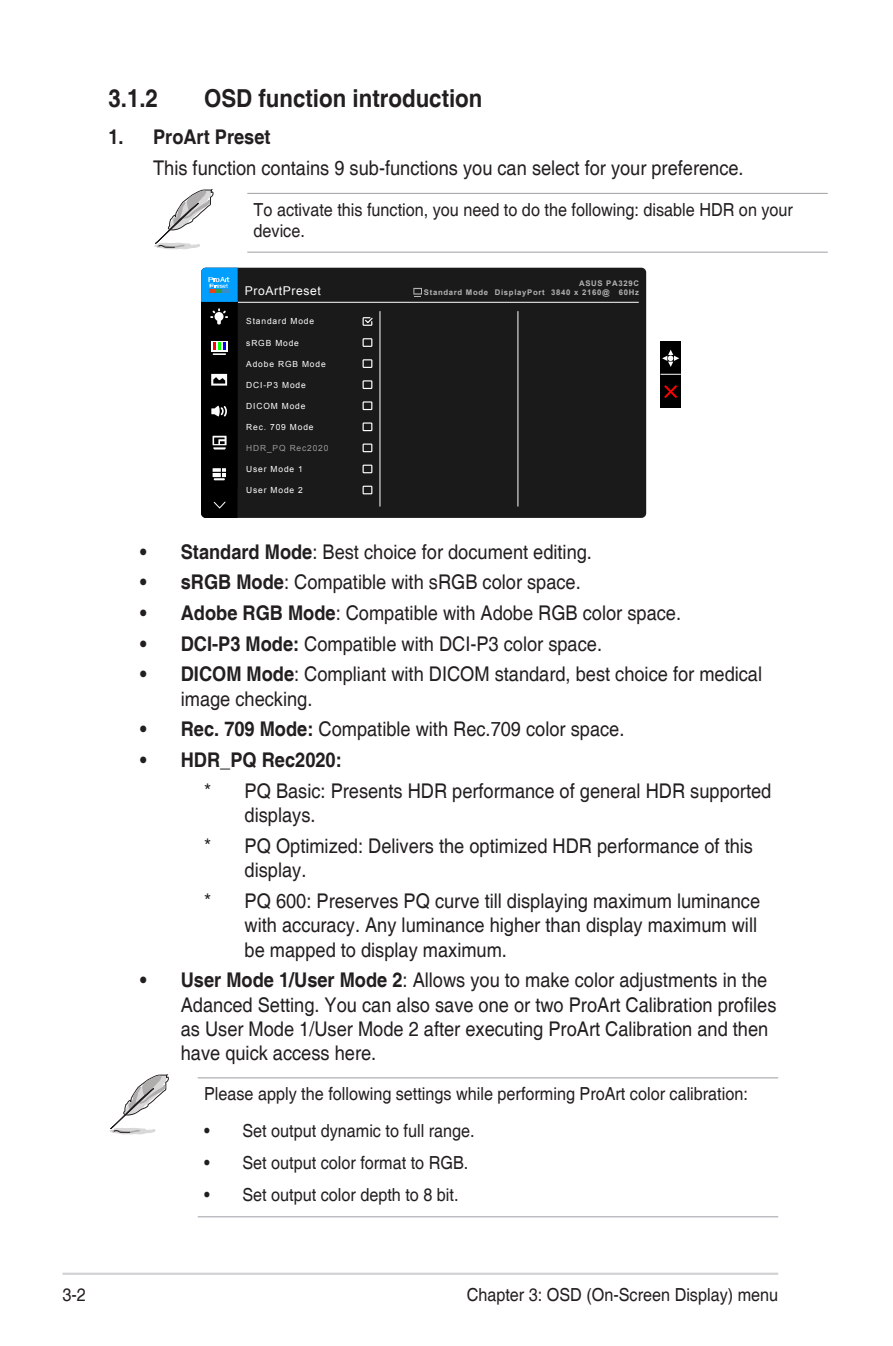
<style>
.page{position:relative;width:893px;height:1346px;background:#fff}
.page>*{position:absolute;margin:0;border:0;box-sizing:border-box;transform-origin:0 0}
.Heading_2{font:700 24.75px "Helvetica";color:#231f20;scale:.9 1}
.Bulleted_Text{font:20.25px/24.3px "Helvetica";color:#231f20;scale:.9 1}
.List{font:20.25px "Helvetica";color:#231f20;scale:.9 1}
.Bulleted_Text-2{font:700 20.25px "Helvetica";color:#231f20;scale:.9 1}
.List_Bold{font:700 20.25px "Helvetica";color:#231f20;scale:.9 1}
.Message_first{font:18px/21.6px "Helvetica";color:#231f20;scale:.9 1}
.Message_list_middle{font:18px "Helvetica";color:#231f20;scale:.9 1}
.Footer_Text-Left{font:18px "Helvetica";color:#231f20;scale:.9 1}
.Message_list_last{font:18px "Helvetica";color:#231f20;scale:.9 1}
.Page_No__Left{font:18px "Helvetica";color:#231f20;scale:.9 1}
.t1{font:12.15px "Arial";letter-spacing:.05em;color:#fff}
.t2{font:8.55px "Arial";letter-spacing:.1em;color:#fff}
.t3{font:8.55px "Arial";letter-spacing:.1em;color:#999}
.t4{font:700 7.88px/9px "Arial";letter-spacing:.09em;color:#b3b3b3;text-align:right}
.s1{font-weight:700}
</style>
<div class="page">
<hr style="left:63px;top:1272px;width:715px;height:3px;background:#d1d2d4">
<hr style="left:198px;top:1077px;width:580px;height:1px;background:#a8a9ad">
<hr style="left:198px;top:1216px;width:580px;height:1px;background:#a8a9ad">
<hr style="left:247px;top:193px;width:581px;height:1px;background:#a8a9ad">
<hr style="left:247px;top:252px;width:581px;height:1px;background:#a8a9ad">
<svg style="left:154px;top:189px;width:60px;height:61px"></svg>
<div style="left:238px;top:268px;width:408px;height:250px;background:#1a1a1a"></div>
<div style="left:660px;top:341px;width:21px;height:67px;background:#000"></div>
<svg style="left:660px;top:374px;width:21px;height:1px"></svg>
<svg style="left:662px;top:350px;width:17px;height:17px"></svg>
<svg style="left:664px;top:385px;width:13px;height:13px"></svg>
<svg style="left:201px;top:268px;width:37px;height:250px;background:#172934"></svg>
<hr style="left:238px;top:302px;width:401px;height:1px;background:#fff">
<hr style="left:380px;top:311px;width:1px;height:195px;background:#fff">
<hr style="left:517px;top:311px;width:1px;height:195px;background:#fff">
<svg style="left:413px;top:288px;width:9px;height:7px"></svg>
<svg style="left:414px;top:289px;width:7px;height:8px"></svg>
<div style="left:363px;top:338px;width:9px;height:9px;border:1px solid #fff"></div>
<div style="left:363px;top:359px;width:9px;height:9px;border:1px solid #fff"></div>
<div style="left:363px;top:380px;width:9px;height:9px;border:1px solid #fff"></div>
<div style="left:363px;top:401px;width:9px;height:9px;border:1px solid #fff"></div>
<div style="left:363px;top:422px;width:9px;height:9px;border:1px solid #fff"></div>
<div style="left:363px;top:443px;width:9px;height:9px;border:1px solid #fff"></div>
<div style="left:363px;top:465px;width:9px;height:8px;border:1px solid #fff"></div>
<div style="left:363px;top:486px;width:9px;height:8px;border:1px solid #fff"></div>
<svg style="left:362px;top:316px;width:12px;height:10px"></svg>
<svg style="left:110px;top:1074px;width:59px;height:61px"></svg>
<p class="Heading_2" style="left:108px;top:84px;width:57px">3.1.2</p>
<p class="Heading_2" style="left:204px;top:84px;width:311px">OSD function introduction</p>
<p class="List_Bold" style="left:108px;top:125px;width:182px">1. ProArt Preset</p>
<p class="List" style="left:153px;top:156px;width:658px">This function contains 9 sub-functions you can select for your preference.</p>
<p class="Message_first" style="left:254px;top:199px;width:601px">To activate this function, you need to do the following: disable HDR on your device.</p>
<p class="t1" style="left:245px;top:283px;width:78px">ProArtPreset</p>
<p class="t4" style="left:424px;top:279px;width:217px">ASUS PA329C<br>Standard Mode DisplayPort 3840 x 2160@ 60Hz</p>
<p class="t2" style="left:246px;top:316px;width:69px">Standard Mode</p>
<p class="t2" style="left:246px;top:337px;width:54px">sRGB Mode</p>
<p class="t2" style="left:246px;top:358px;width:81px">Adobe RGB Mode</p>
<p class="t2" style="left:246px;top:379px;width:61px">DCI-P3 Mode</p>
<p class="t2" style="left:246px;top:400px;width:61px">DICOM Mode</p>
<p class="t2" style="left:246px;top:421px;width:69px">Rec. 709 Mode</p>
<p class="t3" style="left:246px;top:442px;width:84px">HDR_PQ Rec2020</p>
<p class="t2" style="left:246px;top:463px;width:58px">User Mode 1</p>
<p class="t2" style="left:246px;top:485px;width:58px">User Mode 2</p>
<p class="Bulleted_Text" style="left:140px;top:540px;width:503px"><span class="s1">• Standard Mode</span>: Best choice for document editing.</p>
<p class="Bulleted_Text" style="left:140px;top:571px;width:491px"><span class="s1">• sRGB Mode</span>: Compatible with sRGB color space.</p>
<p class="Bulleted_Text" style="left:140px;top:601px;width:602px"><span class="s1">• Adobe RGB Mode</span>: Compatible with Adobe RGB color space.</p>
<p class="Bulleted_Text" style="left:140px;top:632px;width:515px"><span class="s1">• DCI-P3 Mode:</span> Compatible with DCI-P3 color space.</p>
<p class="Bulleted_Text" style="left:181px;top:663px;width:647px;text-indent:-40px"><span class="s1">• DICOM Mode</span>: Compliant with DICOM standard, best choice for medical image checking.</p>
<p class="Bulleted_Text" style="left:140px;top:718px;width:539px"><span class="s1">• Rec. 709 Mode:</span> Compatible with Rec.709 color space.</p>
<p class="Bulleted_Text-2" style="left:140px;top:748px;width:225px">• HDR_PQ Rec2020:</p>
<p class="Bulleted_Text" style="left:245px;top:779px;width:587px;text-indent:-40px">* PQ Basic: Presents HDR performance of general HDR supported displays.</p>
<p class="Bulleted_Text" style="left:245px;top:834px;width:566px;text-indent:-40px">* PQ Optimized: Delivers the optimized HDR performance of this display.</p>
<p class="Bulleted_Text" style="left:245px;top:889px;width:574px;text-indent:-40px">* PQ 600: Preserves PQ curve till displaying maximum luminance with accuracy. Any luminance higher than display maximum will be mapped to display maximum.</p>
<p class="Bulleted_Text" style="left:181px;top:969px;width:663px;text-indent:-40px"><span class="s1">• User Mode 1/User Mode 2</span>: Allows you to make color adjustments in the Adanced Setting. You can also save one or two ProArt Calibration profiles as User Mode 1/User Mode 2 after executing ProArt Calibration and then have quick access here.</p>
<p class="Message_first" style="left:204px;top:1084px;width:606px">Please apply the following settings while performing ProArt color calibration:</p>
<p class="Message_list_middle" style="left:204px;top:1120px;width:302px">• Set output dynamic to full range.</p>
<p class="Message_list_middle" style="left:204px;top:1152px;width:295px">• Set output color format to RGB.</p>
<p class="Message_list_last" style="left:204px;top:1184px;width:284px">• Set output color depth to 8 bit.</p>
<p class="Page_No__Left" style="left:63px;top:1284px;width:28px">3-2</p>
<p class="Footer_Text-Left" style="left:467px;top:1284px;width:348px">Chapter 3: OSD (On-Screen Display) menu</p>
</div>
